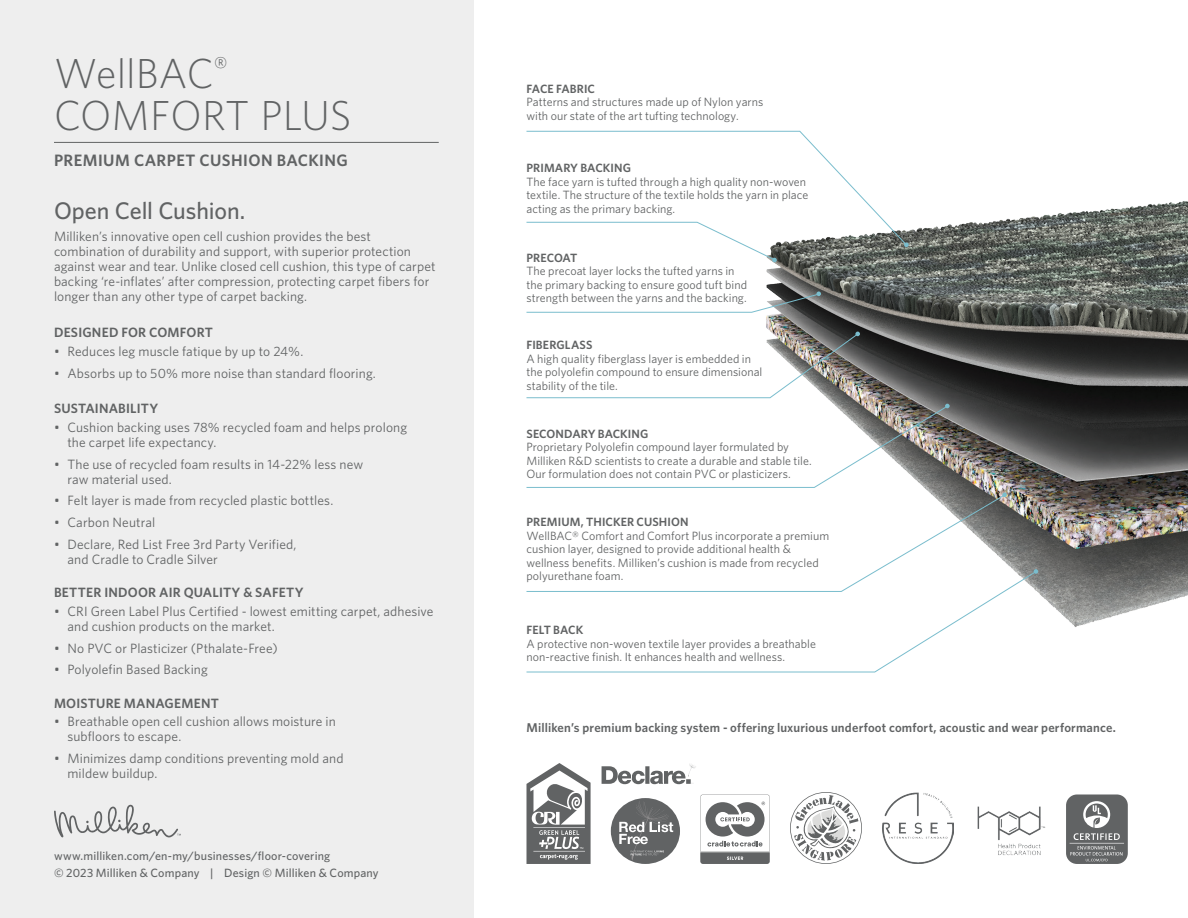
<style>
.page{position:relative;width:1188px;height:918px;background:#fff}
.page>*{position:absolute;margin:0;border:0;box-sizing:border-box;transform-origin:0 0}
.t1{font:300 42px "Whitney";color:#616364}
.t2{font:500 24px "Whitney";color:#616364}
.t3{font:600 16.5px "Whitney";letter-spacing:.03em;color:#616364}
.t4{font:13.5px/15px "Whitney";letter-spacing:.01em;color:#616364}
.t5{font:600 13.5px "Whitney";letter-spacing:.015em;color:#616364}
.t6{font:600 12.75px "Whitney";letter-spacing:.015em;color:#616364}
.t7{font:12px/13.5px "Whitney";letter-spacing:.005em;color:#616364}
.t8{font:500 12px/17px "Whitney";letter-spacing:.015em;color:#616364}
.t9{font:600 12px "Whitney";letter-spacing:.005em;color:#616364}
.s1{font-weight:600}
</style>
<div class="page">
<div style="left:0;top:0;width:473px;height:918px;background:#eee"></div>
<img style="left:753px;top:201px;width:435px;height:426px">
<hr style="left:54px;top:142px;width:385px;height:1px;background:#616364">
<svg style="left:526px;top:131px;width:381px;height:115px"></svg>
<svg style="left:753px;top:494px;width:252px;height:77px"></svg>
<svg style="left:526px;top:571px;width:511px;height:102px"></svg>
<svg style="left:526px;top:291px;width:295px;height:22px"></svg>
<svg style="left:526px;top:222px;width:251px;height:40px"></svg>
<svg style="left:904px;top:243px;width:5px;height:4px"></svg>
<svg style="left:526px;top:332px;width:334px;height:66px"></svg>
<svg style="left:526px;top:404px;width:424px;height:84px"></svg>
<svg style="left:1002px;top:492px;width:5px;height:5px"></svg>
<svg style="left:1034px;top:569px;width:4px;height:5px"></svg>
<svg style="left:1066px;top:795px;width:62px;height:69px"></svg>
<svg style="left:602px;top:764px;width:94px;height:20px"></svg>
<svg style="left:700px;top:795px;width:70px;height:69px"></svg>
<div style="left:611px;top:798px;width:69px;height:66px;background:#616364;border-radius:50%"></div>
<svg style="left:619px;top:801px;width:54px;height:59px"></svg>
<svg style="left:527px;top:763px;width:64px;height:101px"></svg>
<svg style="left:790px;top:792px;width:72px;height:72px"></svg>
<svg style="left:54px;top:805px;width:127px;height:33px"></svg>
<img style="left:882px;top:792px;width:72px;height:72px">
<img style="left:977px;top:806px;width:69px;height:50px">
<p class="t1" style="left:54px;top:45px;width:175px">WellBAC<sup>®</sup></p>
<p class="t1" style="left:54px;top:87px;width:299px">COMFORT PLUS</p>
<p class="t3" style="left:54px;top:149px;width:295px">PREMIUM CARPET CUSHION BACKING</p>
<p class="t2" style="left:54px;top:195px;width:193px">Open Cell Cushion.</p>
<p class="t4" style="left:54px;top:229px;width:383px">Milliken’s innovative open cell cushion provides the best combination of durability and support, with superior protection against wear and tear. Unlike closed cell cushion, this type of carpet backing ‘re-inflates’ after compression, protecting carpet fibers for longer than any other type of carpet backing.</p>
<p class="t5" style="left:54px;top:323px;width:161px">DESIGNED FOR COMFORT</p>
<p class="t4" style="left:54px;top:343px;width:251px">• Reduces leg muscle fatique by up to 24%.</p>
<p class="t4" style="left:54px;top:365px;width:323px">• Absorbs up to 50% more noise than standard flooring.</p>
<p class="t5" style="left:54px;top:399px;width:106px">SUSTAINABILITY</p>
<p class="t4" style="left:68px;top:419px;width:341px;text-indent:-14px">• Cushion backing uses 78% recycled foam and helps prolong the carpet life expectancy.</p>
<p class="t4" style="left:68px;top:456px;width:297px;text-indent:-14px">• The use of recycled foam results in 14-22% less new raw material used.</p>
<p class="t4" style="left:54px;top:493px;width:281px">• Felt layer is made from recycled plastic bottles.</p>
<p class="t4" style="left:54px;top:515px;width:103px">• Carbon Neutral</p>
<p class="t4" style="left:68px;top:536px;width:231px;text-indent:-14px">• Declare, Red List Free 3rd Party Verified, and Cradle to Cradle Silver</p>
<p class="t5" style="left:54px;top:583px;width:251px">BETTER INDOOR AIR QUALITY &amp; SAFETY</p>
<p class="t4" style="left:68px;top:603px;width:368px;text-indent:-14px">• CRI Green Label Plus Certified - lowest emitting carpet, adhesive and cushion products on the market.</p>
<p class="t4" style="left:54px;top:640px;width:225px">• No PVC or Plasticizer (Pthalate-Free)</p>
<p class="t4" style="left:54px;top:662px;width:155px">• Polyolefin Based Backing</p>
<p class="t5" style="left:54px;top:694px;width:166px">MOISTURE MANAGEMENT</p>
<p class="t4" style="left:68px;top:714px;width:270px;text-indent:-14px">• Breathable open cell cushion allows moisture in subfloors to escape.</p>
<p class="t4" style="left:68px;top:751px;width:278px;text-indent:-14px">• Minimizes damp conditions preventing mold and mildew buildup.</p>
<p class="t8" style="left:54px;top:847px;width:326px">www.milliken.com/en-my/businesses/floor-covering<br>© 2023 Milliken &amp; Company | Design © Milliken &amp; Company</p>
<p class="t9" style="left:526px;top:81px;width:70px">FACE FABRIC</p>
<p class="t7" style="left:526px;top:95px;width:238px">Patterns and structures made up of Nylon yarns with our state of the art tufting technology.</p>
<p class="t9" style="left:526px;top:160px;width:106px">PRIMARY BACKING</p>
<p class="t7" style="left:526px;top:175px;width:283px">The face yarn is tufted through a high quality non-woven textile. The structure of the textile holds the yarn in place acting as the primary backing.</p>
<p class="t9" style="left:526px;top:249px;width:52px">PRECOAT</p>
<p class="t7" style="left:526px;top:264px;width:222px">The precoat layer locks the tufted yarns in the primary backing to ensure good tuft bind strength between the yarns and the backing.</p>
<p class="t7" style="left:526px;top:338px;width:237px"><span class="s1">FIBERGLASS<br></span>A high quality fiberglass layer is embedded in the polyolefin compound to ensure dimensional stability of the tile.</p>
<p class="t7" style="left:526px;top:426px;width:287px"><span class="s1">SECONDARY BACKING<br></span>Proprietary Polyolefin compound layer formulated by Milliken R&amp;D scientists to create a durable and stable tile.<br>Our formulation does not contain PVC or plasticizers.</p>
<p class="t7" style="left:526px;top:515px;width:304px"><span class="s1">PREMIUM, THICKER CUSHION<br></span>WellBAC® Comfort and Comfort Plus incorporate a premium cushion layer, designed to provide additional health &amp; wellness benefits. Milliken’s cushion is made from recycled polyurethane foam.</p>
<p class="t7" style="left:526px;top:623px;width:291px"><span class="s1">FELT BACK<br></span>A protective non-woven textile layer provides a breathable non-reactive finish. It enhances health and wellness.</p>
<p class="t6" style="left:526px;top:720px;width:591px">Milliken’s premium backing system - offering luxurious underfoot comfort, acoustic and wear performance.</p>
</div>
